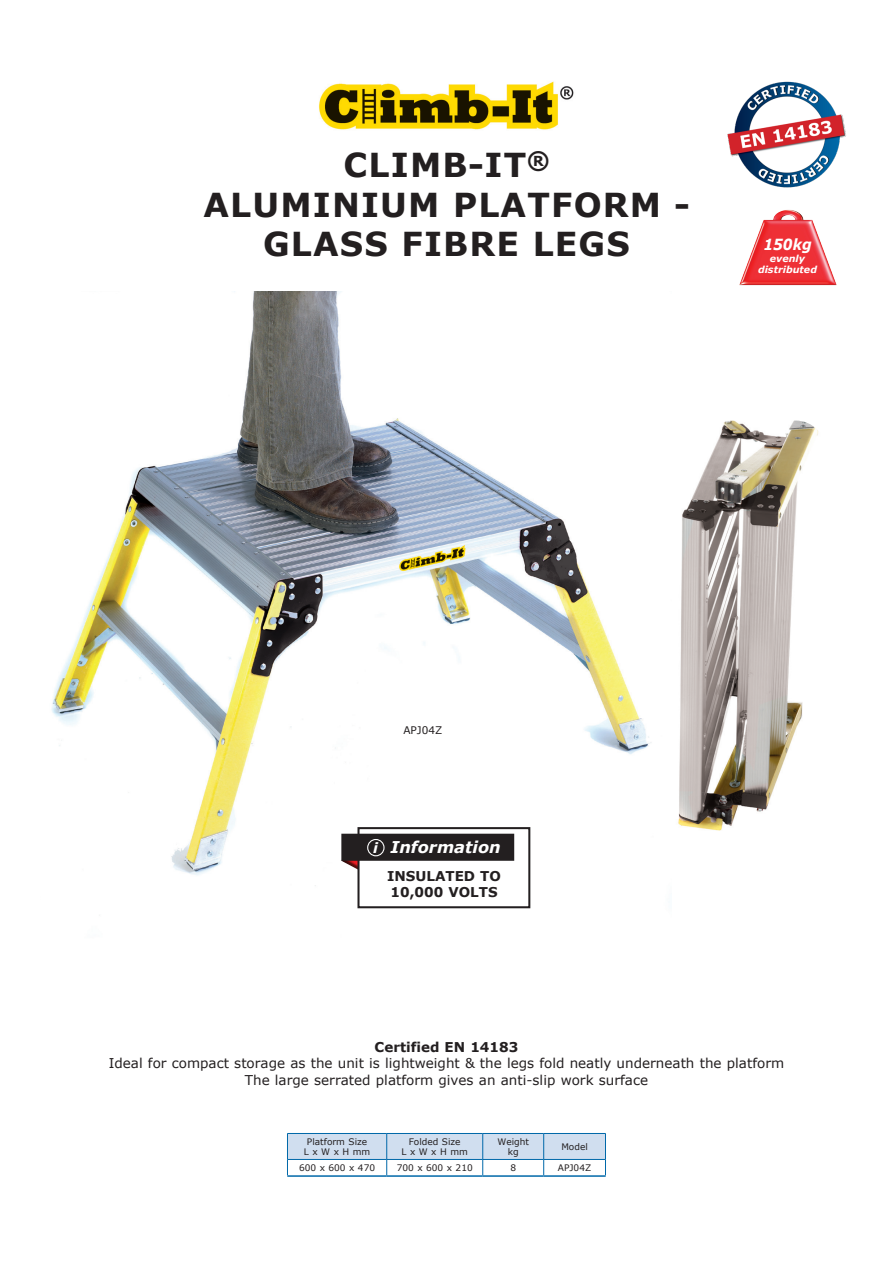
<style>
.page{position:relative;width:893px;height:1263px;background:#fff}
.page>*{position:absolute;margin:0;border:0;box-sizing:border-box;transform-origin:0 0}
.t1{font:700 33px/39.6px "Verdana";letter-spacing:.035em;color:#231f20;text-align:center}
.t2{font:italic 700 16.2px "Verdana";color:#fff}
.t3{font:italic 700 15.3px "Verdana";color:#fff;scale:.9 1}
.t4{font:italic 700 14.1px "Verdana";color:#fff}
.t5{font:13.5px/16.2px "Verdana";color:#231f20;text-align:center}
.t6{font:700 13.5px/16.2px "Verdana";color:#231f20}
.t7{font:10.5px "Verdana";color:#231f20}
.t8{font:italic 700 9.6px/11.6px "Verdana";color:#fff;text-align:center}
.t9{font:9px "Verdana";color:#231f20}
.s1{font-weight:700}
</style>
<div class="page">
<img style="left:51px;top:292px;width:601px;height:617px">
<svg style="left:287px;top:1133px;width:319px;height:42px"></svg>
<hr style="left:287px;top:1175px;width:100px;height:2px;background:#0068a9">
<hr style="left:387px;top:1175px;width:96px;height:2px;background:#0068a9">
<hr style="left:483px;top:1175px;width:61px;height:2px;background:#0068a9">
<hr style="left:544px;top:1175px;width:62px;height:2px;background:#0068a9">
<img style="left:678px;top:421px;width:140px;height:410px">
<svg style="left:329px;top:823px;width:72px;height:63px"></svg>
<div style="left:358px;top:828px;width:171px;height:79px;background:#fff"></div>
<div style="left:357px;top:827px;width:173px;height:81px;border:2px solid #231f20"></div>
<div style="left:342px;top:835px;width:171px;height:25px;background:#231f20"></div>
<div style="left:341px;top:834px;width:173px;height:27px;border:2px solid #231f20"></div>
<div style="left:367px;top:839px;width:18px;height:17px;border:1px solid #fff;border-radius:50%"></div>
<img style="left:739px;top:210px;width:98px;height:76px">
<img style="left:727px;top:81px;width:119px;height:107px">
<img style="left:319px;top:81px;width:255px;height:49px">
<p class="t1" style="left:344px;top:144px;width:208px">CLIMB-IT<sup>®</sup></p>
<p class="t1" style="left:204px;top:184px;width:488px">ALUMINIUM PLATFORM -<br>GLASS FIBRE LEGS</p>
<p class="t3" style="left:763px;top:234px;width:55px">150kg</p>
<p class="t8" style="left:758px;top:252px;width:61px">evenly distributed</p>
<p class="t7" style="left:403px;top:723px;width:40px">APJ04Z</p>
<p class="t4" style="left:373px;top:838px;width:6px">i</p>
<p class="t2" style="left:390px;top:835px;width:112px">Information</p>
<p class="t6" style="left:387px;top:867px;width:115px">INSULATED TO<br>10,000 VOLTS</p>
<p class="t5" style="left:109px;top:1039px;width:677px"><span class="s1">Certified EN 14183<br></span>Ideal for compact storage as the unit is lightweight &amp; the legs fold neatly underneath the platform</p>
<p class="t5" style="left:245px;top:1071px;width:405px">The large serrated platform gives an anti-slip work surface</p>
<p class="t9" style="left:307px;top:1135px;width:62px">Platform Size</p>
<p class="t9" style="left:304px;top:1146px;width:68px">L x W x H mm</p>
<p class="t9" style="left:409px;top:1135px;width:53px">Folded Size</p>
<p class="t9" style="left:402px;top:1146px;width:68px">L x W x H mm</p>
<p class="t9" style="left:497px;top:1135px;width:33px">Weight</p>
<p class="t9" style="left:508px;top:1146px;width:12px">kg</p>
<p class="t9" style="left:561px;top:1140px;width:28px">Model</p>
<p class="t9" style="left:299px;top:1161px;width:78px">600 x 600 x 470</p>
<p class="t9" style="left:397px;top:1161px;width:78px">700 x 600 x 210</p>
<p class="t9" style="left:510px;top:1161px;width:7px">8</p>
<p class="t9" style="left:558px;top:1161px;width:35px">APJ04Z</p>
</div>
